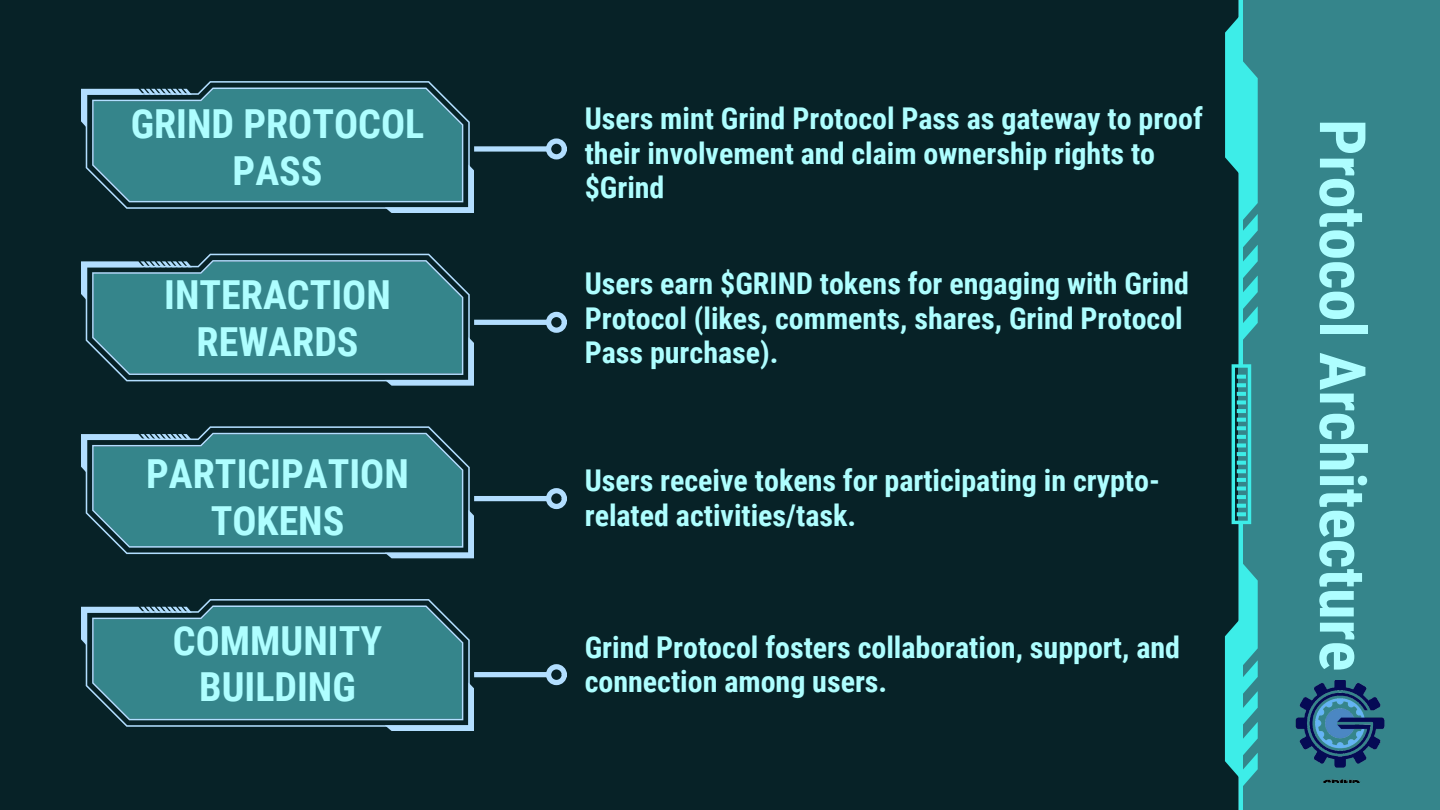
<style>
.page{position:relative;width:1440px;height:810px;background:#072227}
.page>*{position:absolute;margin:0;border:0;box-sizing:border-box;transform-origin:0 0}
.t1{font:700 64px "Roboto Condensed";color:#aefeff}
.t2{font:700 40px/46.5px "Roboto Condensed";color:#aefeff;text-align:center}
.t3{font:700 30px/34.5px "Roboto Condensed";color:#aefeff}
</style>
<div class="page">
<svg style="left:203px;top:81px;width:233px;height:7px"></svg>
<svg style="left:81px;top:88px;width:393px;height:125px;background:#377d85"></svg>
<svg style="left:204px;top:254px;width:231px;height:6px"></svg>
<svg style="left:81px;top:260px;width:393px;height:126px;background:#377c84"></svg>
<svg style="left:203px;top:426px;width:233px;height:7px"></svg>
<svg style="left:81px;top:433px;width:393px;height:125px;background:#377d85"></svg>
<svg style="left:204px;top:599px;width:231px;height:6px"></svg>
<svg style="left:81px;top:605px;width:393px;height:126px;background:#377d85"></svg>
<div style="left:1238px;top:0;width:202px;height:810px;background:#35858b"></div>
<div style="left:474px;top:146px;width:73px;height:6px;background:#b2deff"></div>
<div style="left:546px;top:138px;width:21px;height:21px;border:5px solid #b2deff;border-radius:50%"></div>
<div style="left:474px;top:320px;width:73px;height:5px;background:#b2deff"></div>
<div style="left:546px;top:312px;width:21px;height:21px;border:5px solid #b2deff;border-radius:50%"></div>
<div style="left:474px;top:496px;width:73px;height:5px;background:#b2deff"></div>
<div style="left:546px;top:488px;width:21px;height:21px;border:5px solid #b2deff;border-radius:50%"></div>
<div style="left:474px;top:672px;width:73px;height:5px;background:#b2deff"></div>
<div style="left:546px;top:664px;width:21px;height:21px;border:5px solid #b2deff;border-radius:50%"></div>
<svg style="left:1225px;top:14px;width:33px;height:328px"></svg>
<svg style="left:1225px;top:562px;width:33px;height:226px"></svg>
<hr style="left:1240px;top:522px;width:3px;height:288px;background:#3dede8">
<hr style="left:1240px;top:0;width:3px;height:366px;background:#3dede8">
<svg style="left:1232px;top:364px;width:19px;height:160px"></svg>
<img style="left:1295px;top:680px;width:90px;height:102px">
<p class="t2" style="left:131px;top:102px;width:295px">GRIND PROTOCOL<br>PASS</p>
<h2 class="t2" style="left:164px;top:272px;width:228px">INTERACTION<br>REWARDS</h2>
<p class="t2" style="left:146px;top:451px;width:264px">PARTICIPATION<br>TOKENS</p>
<h2 class="t2" style="left:173px;top:618px;width:211px">COMMUNITY<br>BUILDING</h2>
<p class="t3" style="left:585px;top:102px;width:620px">Users mint Grind Protocol Pass as gateway to proof their involvement and claim ownership rights to $Grind</p>
<h2 class="t3" style="left:585px;top:267px;width:606px">Users earn $GRIND tokens for engaging with Grind<br>Protocol (likes, comments, shares, Grind Protocol<br>Pass purchase).</h2>
<p class="t3" style="left:585px;top:464px;width:577px">Users receive tokens for participating in crypto&shy;related activities/task.</p>
<h2 class="t3" style="left:585px;top:630px;width:597px">Grind Protocol fosters collaboration, support, and connection among users.</h2>
<p class="t1" style="left:1379px;top:119px;width:554px;rotate:90deg">Protocol Architecture</p>
</div>
